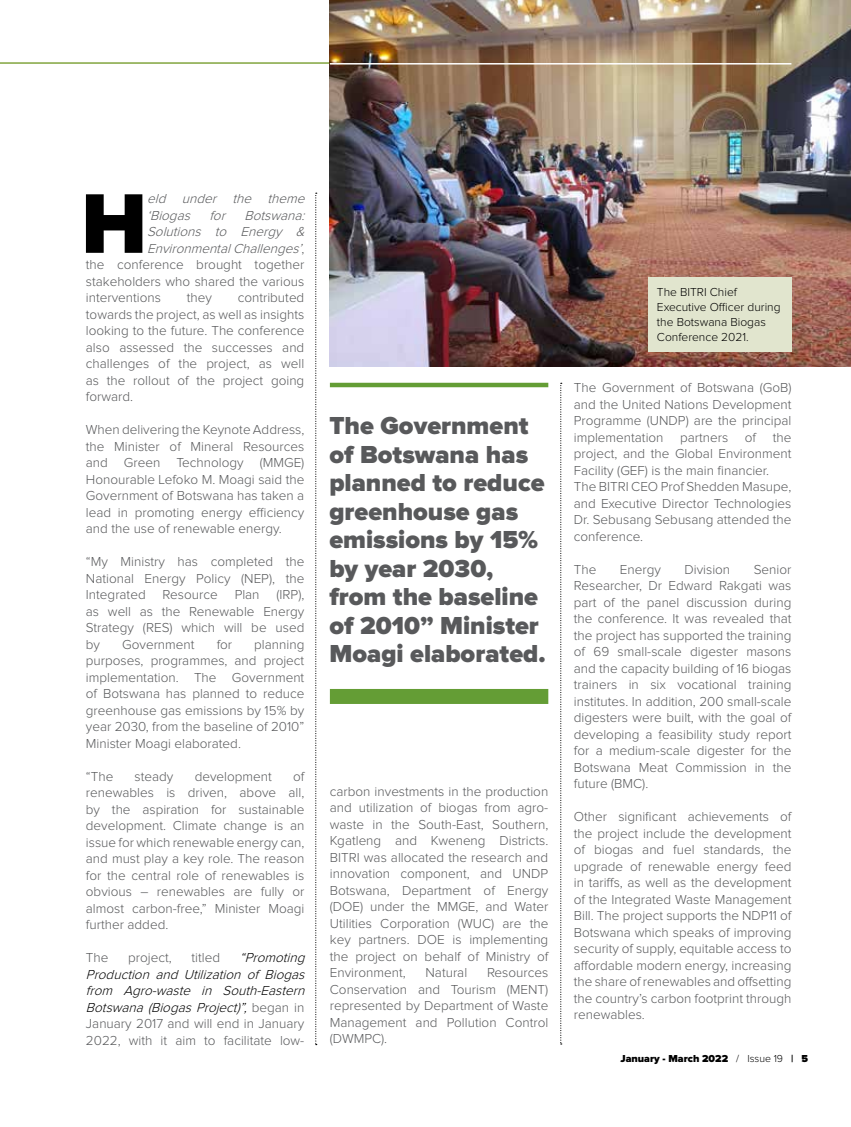
<style>
.page{position:relative;width:851px;height:1127px;background:#fff}
.page>*{position:absolute;margin:0;border:0;box-sizing:border-box;transform-origin:0 0}
.t1{font:900 87.75px "Proxima Nova";color:#000}
.t2{font:900 25.5px/28.5px "Proxima Nova";color:#58595b}
.t3{font:300 13.5px/16.5px "Proxima Nova";color:#58595b;text-align:justify}
.t4{font:italic 300 13.5px/16.5px "Proxima Nova";color:#000}
.t5{font:italic 300 13.5px "Proxima Nova";color:#58595b}
.t6{font:300 12px/15px "Proxima Nova";color:#000}
.t7{font:900 10.5px "Proxima Nova";color:#000}
.s1{font-style:normal}
.s2{font-style:normal;color:#58595b}
.s3{font-weight:300}
.s4{font-weight:700}
</style>
<div class="page">
<hr style="left:0;top:62px;width:791px;height:2px;background:#82a53e">
<svg style="left:560px;top:383px;width:1px;height:661px"></svg>
<hr style="left:330px;top:383px;width:218px;height:4px;background:#649d35">
<div style="left:330px;top:689px;width:218px;height:15px;background:#649d35"></div>
<svg style="left:315px;top:193px;width:2px;height:852px"></svg>
<img style="left:330px;top:0;width:520px;height:367px">
<div style="left:648px;top:277px;width:143px;height:74px;background:#e1e5ce"></div>
<hr style="left:330px;top:63px;width:461px;height:2px;background:#fff">
<h1 class="t1" style="left:81px;top:183px;width:67px">H</h1>
<p class="t5" style="left:147px;top:193px;width:162px">eld under the theme</p>
<p class="t5" style="left:147px;top:209px;width:162px">‘Biogas for Botswana:</p>
<p class="t5" style="left:147px;top:226px;width:162px">Solutions to Energy &amp;</p>
<p class="t5" style="left:147px;top:242px;width:159px">EnvironmentalChallenges’<span class="s1">,</span></p>
<p class="t3" style="left:86px;top:257px;width:220px">the conference brought together</p>
<p class="t3" style="left:86px;top:274px;width:220px">stakeholders who shared the various</p>
<p class="t3" style="left:86px;top:290px;width:77px">interventions</p>
<p class="t3" style="left:187px;top:290px;width:27px">they</p>
<p class="t3" style="left:86px;top:290px;width:220px;text-indent:152px">contributed towards the project, as well as insights looking to the future. The conference also assessed the successes and challenges of the project, as well as the rollout of the project going forward.</p>
<p class="t3" style="left:86px;top:422px;width:220px">When delivering the Keynote Address, the Minister of Mineral Resources and Green Technology (MMGE)<br>Honourable Lefoko M. Moagi said the Government of Botswana has taken a lead in promoting energy efficiency and the use of renewable energy.</p>
<p class="t3" style="left:86px;top:554px;width:220px">“My Ministry has completed the National Energy Policy (NEP), the Integrated</p>
<p class="t3" style="left:86px;top:587px;width:220px;text-indent:190px">(IRP), as well as the Renewable Energy Strategy (RES) which will be used by</p>
<p class="t3" style="left:163px;top:587px;width:57px">Resource</p>
<p class="t3" style="left:235px;top:587px;width:26px">Plan</p>
<p class="t3" style="left:122px;top:637px;width:74px">Government</p>
<p class="t3" style="left:217px;top:637px;width:17px">for</p>
<p class="t3" style="left:86px;top:637px;width:220px;text-indent:168px">planning purposes, programmes, and project implementation. The Government of Botswana has planned to reduce greenhouse gas emissions by 15% by year 2030, from the baseline of 2010” Minister Moagi elaborated.</p>
<p class="t3" style="left:86px;top:769px;width:29px">“The</p>
<p class="t3" style="left:135px;top:769px;width:40px">steady</p>
<p class="t3" style="left:195px;top:769px;width:79px">development</p>
<p class="t3" style="left:86px;top:769px;width:220px;text-indent:207px">of renewables is driven, above all, by the aspiration for sustainable development. Climate change is an issue for which renewable energy can, and must play a key role. The reason for the central role of renewables is obvious – renewables are fully or almost carbon-free,” Minister Moagi further added.</p>
<p class="t3" style="left:86px;top:950px;width:24px">The</p>
<p class="t3" style="left:128px;top:950px;width:45px">project,</p>
<p class="t3" style="left:191px;top:950px;width:30px">titled</p>
<p class="t4" style="left:86px;top:950px;width:223px;text-indent:154px">“Promoting<br>Production and Utilization of Biogas from Agro-waste in South-Eastern<br>Botswana (Biogas Project)”, <span class="s2">b e g a n i n<br>January 2017 and will end in January<br>2022, with it aim to facilitate low-</span></p>
<h2 class="t2" style="left:329px;top:412px;width:218px">The Government of Botswana has planned to reduce greenhouse gas emissions by 15% by year 2030, from the baseline of 2010” Minister<br>Moagi elaborated.</h2>
<p class="t3" style="left:330px;top:784px;width:220px">carbon investments in the production and utilization of biogas from agro&shy;waste in the South-East, Southern, Kgatleng and Kweneng Districts.<br>BITRI was allocated the research and innovation component, and UNDP Botswana, Department of Energy (DOE) under the MMGE, and Water Utilities Corporation (WUC) are the key partners. DOE is implementing the project on behalf of Ministry of Environment,</p>
<p class="t3" style="left:330px;top:965px;width:220px;text-indent:157px">Resources Conservation and Tourism (MENT) represented by Department of Waste Management and Pollution Control (DWMPC).</p>
<p class="t3" style="left:425px;top:965px;width:43px">Natural</p>
<p class="t6" style="left:657px;top:285px;width:125px">The BITRI Chief<br>Executive Officer during the Botswana Biogas<br>Conference 2021.</p>
<p class="t3" style="left:573px;top:380px;width:219px;text-align:left">The Government of Botswana (GoB) and the United Nations Development Programme (UNDP) are the principal implementation partners of the project, and the Global Environment Facility (GEF) is the main financier.<br>The BITRI CEO Prof Shedden Masupe, and Executive Director Technologies Dr. Sebusang Sebusang attended the conference.</p>
<p class="t3" style="left:573px;top:561px;width:24px">The</p>
<p class="t3" style="left:620px;top:561px;width:43px">Energy</p>
<p class="t3" style="left:684px;top:561px;width:47px">Division</p>
<p class="t3" style="left:573px;top:561px;width:219px;text-indent:180px">Senior Researcher, Dr Edward Rakgati was part of the panel discussion during the conference. It was revealed that the project has supported the training of 69 small-scale digester masons and the capacity building of 16 biogas trainers in six vocational training institutes. In addition, 200 small-scale digesters were built, with the goal of developing a feasibility study report for a medium-scale digester for the Botswana Meat Commission in the future (BMC).</p>
<p class="t3" style="left:573px;top:809px;width:219px">Other significant achievements of the project include the development of biogas and fuel standards, the upgrade of renewable energy feed in tariffs, as well as the development of the Integrated Waste Management Bill. The project supports the NDP11 of Botswana which speaks of improving security of supply, equitable access to affordable modern energy, increasing the share of renewables and offsetting the country’s carbon footprint through renewables.</p>
<p class="t7" style="left:620px;top:1053px;width:189px">January - March 2022 <span class="s3">/ Issue 19</span> <span class="s4">|</span> 5</p>
</div>
